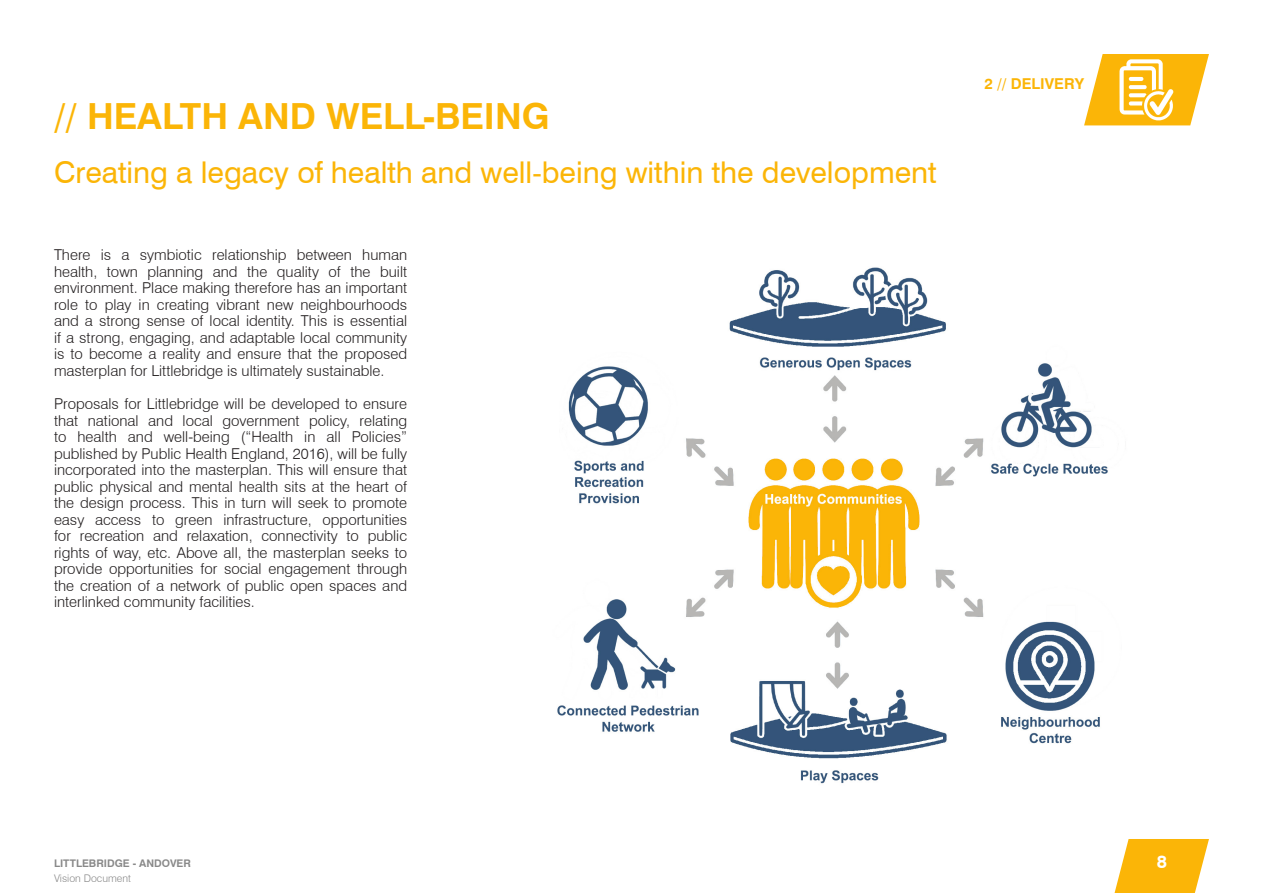
<style>
.page{position:relative;width:1263px;height:893px;background:#fff}
.page>*{position:absolute;margin:0;border:0;box-sizing:border-box;transform-origin:0 0}
.t1{font:700 36px "Swiss 721 BT";color:#fbb507}
.t2{font:30px "Swiss 721 BT";color:#fbb507}
.t3{font:700 18px "Swiss 721 BT";color:#fff}
.t4{font:300 15px/16.5px "Swiss 721 BT";color:#231f20;text-align:justify}
.t5{font:700 15px "Swiss 721 BT";color:#fbb507}
.t6{font:700 10.5px "Swiss 721 BT";color:#898989}
.t7{font:300 10.5px "Swiss 721 BT";color:#898989}
</style>
<div class="page">
<svg style="left:1114px;top:839px;width:95px;height:54px;background:#fbc02d"></svg>
<svg style="left:1084px;top:54px;width:125px;height:71px"></svg>
<img style="left:1104px;top:54px;width:86px;height:71px">
<img style="left:557px;top:267px;width:551px;height:517px">
<p class="t1" style="left:54px;top:94px;width:497px">// HEALTH AND WELL-BEING</p>
<p class="t2" style="left:54px;top:154px;width:884px">Creating a legacy of health and well-being within the development</p>
<p class="t4" style="left:54px;top:246px;width:355px">There is a symbiotic relationship between human health, town planning and the quality of the built environment. Place making therefore has an important role to play in creating vibrant new neighbourhoods and a strong sense of local identity. This is essential if a strong, engaging, and adaptable local community is to become a reality and ensure that the proposed masterplan for Littlebridge is ultimately sustainable.</p>
<p class="t4" style="left:54px;top:395px;width:355px">Proposals for Littlebridge will be developed to ensure that national and local government policy, relating to health and well-being (“Health in all Policies” published by Public Health England, 2016), will be fully incorporated into the masterplan. This will ensure that public physical and mental health sits at the heart of the design process. This in turn will seek to promote easy access to green infrastructure, opportunities for recreation and relaxation, connectivity to public rights of way, etc. Above all, the masterplan seeks to provide opportunities for social engagement through the creation of a network of public open spaces and interlinked community facilities.</p>
<p class="t5" style="left:984px;top:75px;width:101px">2 // DELIVERY</p>
<p class="t6" style="left:54px;top:857px;width:138px">LITTLEBRIDGE - ANDOVER</p>
<p class="t7" style="left:54px;top:872px;width:78px">Vision Document</p>
<p class="t3" style="left:1157px;top:851px;width:12px">8</p>
</div>
